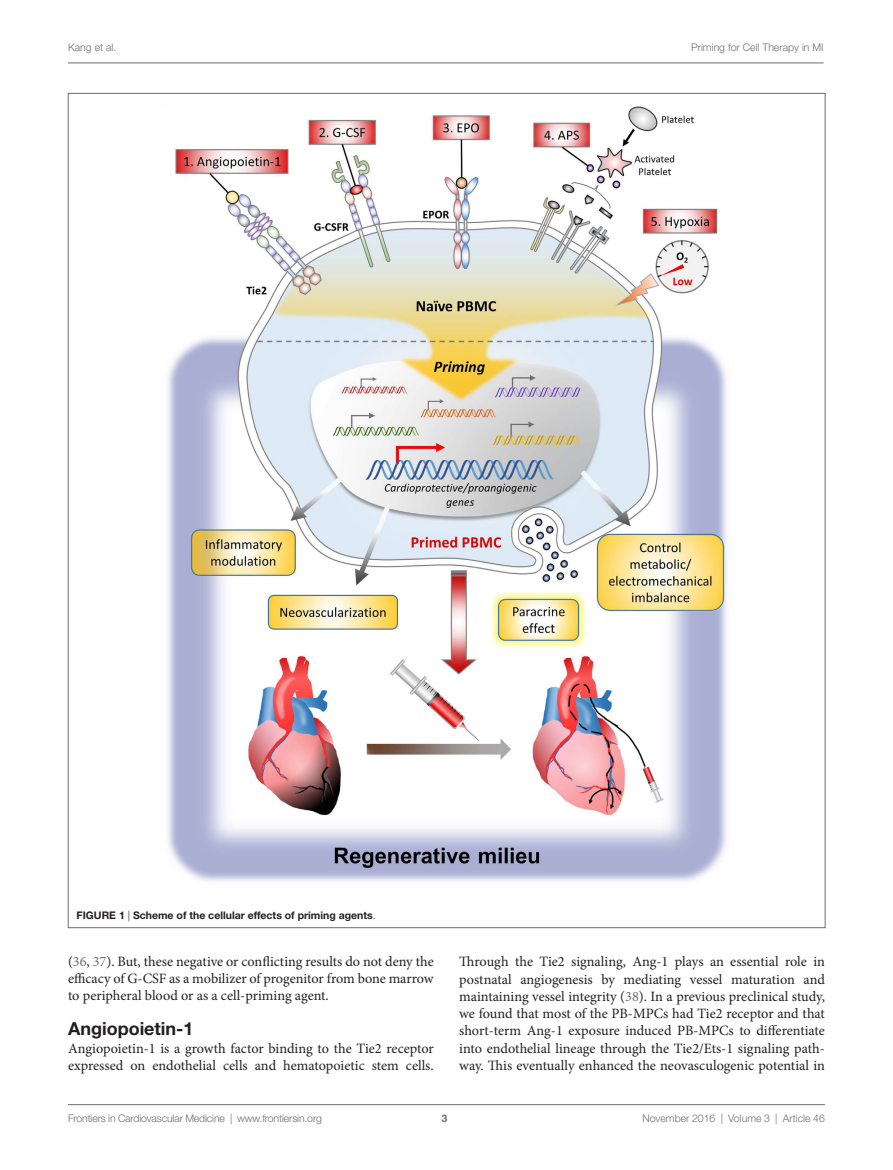
<style>
.page{position:relative;width:893px;height:1170px;background:#fff}
.page>*{position:absolute;margin:0;border:0;box-sizing:border-box;transform-origin:0 0}
.t1{font:700 18px "Helvetica Neue LT Std";color:#231f20}
.t2{font:14.25px/17.2px "Minion Pro";color:#231f20;text-align:justify}
.t3{font:300 10.5px "Helvetica Neue LT Std";color:#6c6d70}
.t4{font:700 10.5px "Helvetica Neue LT Std";color:#231f20}
.t5{font:700 10.5px "Helvetica Neue LT Std";color:#6c6d70}
.s1{font-weight:300}
.s2{color:#6c6d70}
</style>
<div class="page">
<img style="left:167px;top:106px;width:560px;height:776px">
<hr style="left:68px;top:1104px;width:757px;height:1px;background:#6c6d70">
<hr style="left:68px;top:63px;width:755px;height:1px;background:#6c6d70">
<p class="t3" style="left:68px;top:41px;width:50px">Kang et al.</p>
<p class="t3" style="left:691px;top:41px;width:134px">Priming for Cell Therapy in MI</p>
<p class="t4" style="left:77px;top:908px;width:18px">Figur</p>
<p class="t4" style="left:109px;top:908px;width:268px">e 1 <span class="s1">|</span> Scheme of the cellular effects of priming agents<span class="s1">.</span></p>
<p class="t2" style="left:68px;top:952px;width:367px">(<span class="s2">36</span>, <span class="s2">37</span>). But, these negative or conflicting results do not deny the efficacy of G-CSF as a mobilizer of progenitor from bone marrow to peripheral blood or as a cell-priming agent.</p>
<p class="t1" style="left:68px;top:1017px;width:127px">Angiopoietin-1</p>
<p class="t2" style="left:68px;top:1039px;width:367px">Angiopoietin-1 is a growth factor binding to the Tie2 receptor expressed on endothelial cells and hematopoietic stem cells.</p>
<p class="t2" style="left:459px;top:953px;width:367px">Through the Tie2 signaling, Ang-1 plays an essential role in postnatal angiogenesis by mediating vessel maturation and maintaining vessel integrity (<span class="s2">38</span>). In a previous preclinical study, we found that most of the PB-MPCs had Tie2 receptor and that short-term Ang-1 exposure induced PB-MPCs to differentiate into endothelial lineage through the Tie2/Ets-1 signaling path&shy;way. This eventually enhanced the neovasculogenic potential in</p>
<p class="t3" style="left:68px;top:1111px;width:255px">Frontiers in Cardiovascular Medicine | www.frontiersin.org</p>
<p class="t3" style="left:642px;top:1111px;width:184px">November 2016 | Volume 3 | Article 46</p>
<p class="t5" style="left:441px;top:1111px;width:7px">3</p>
</div>
